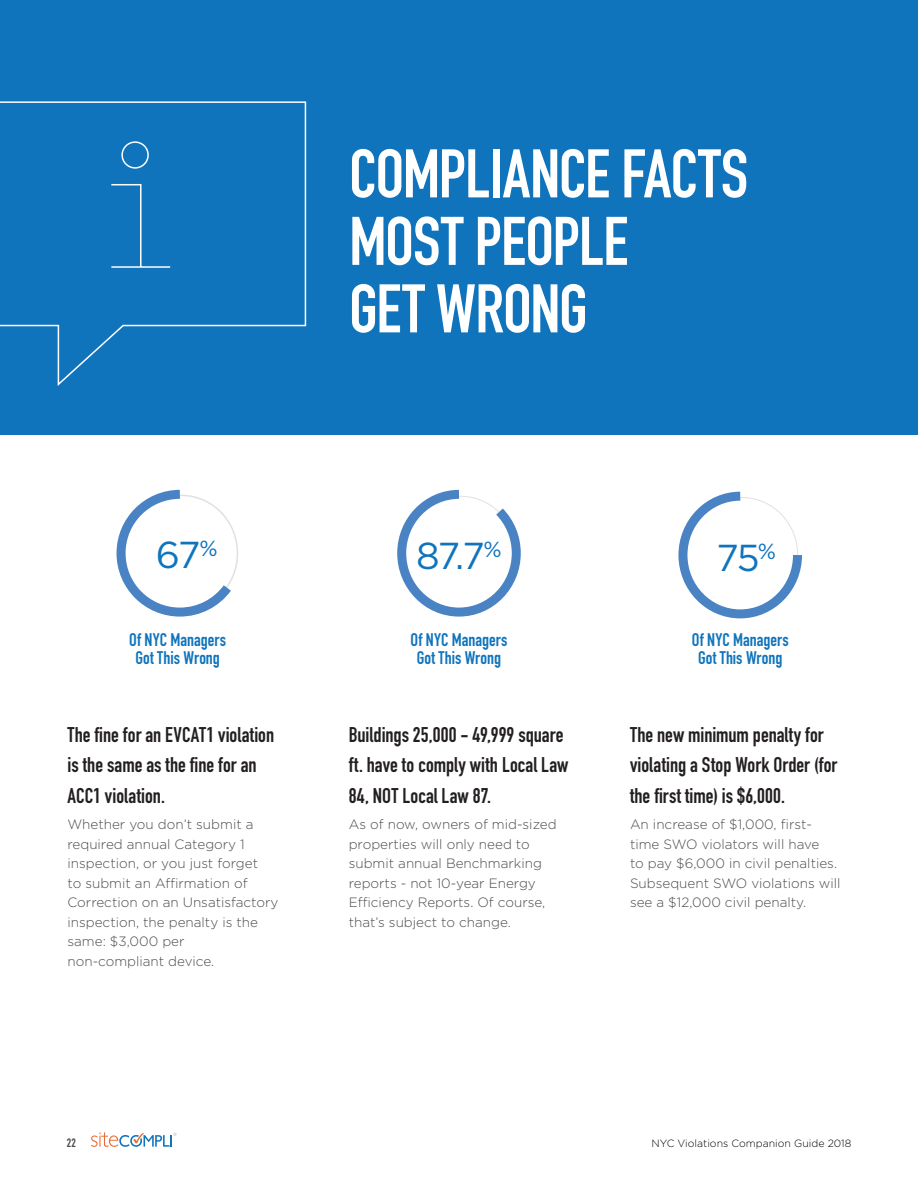
<style>
.page{position:relative;width:918px;height:1188px;background:#fff}
.page>*{position:absolute;margin:0;border:0;box-sizing:border-box;transform-origin:0 0}
.t1{font:700 67.5px/67.5px "DIN Condensed";letter-spacing:-.015em;color:#fff}
.t2{font:37.5px "Gotham";color:#1074bc}
.t3{font:700 21px/30.8px "DIN Condensed";color:#231f20}
.t4{font:700 18px/18px "DIN Condensed";color:#1074bc;text-align:center}
.t5{font:300 13.5px/19.5px "Gotham";color:#4b4c4d}
.t6{font:700 12px "DIN Condensed";color:#4b4c4d}
.t7{font:300 10.5px "Gotham";color:#000}
</style>
<div class="page">
<svg style="left:91px;top:1132px;width:85px;height:15px"></svg>
<div style="left:0;top:0;width:918px;height:434px;background:#1074bc"></div>
<svg style="left:0;top:101px;width:307px;height:285px"></svg>
<div style="left:121px;top:141px;width:28px;height:28px;border:2px solid #fff;border-radius:50%"></div>
<svg style="left:116px;top:489px;width:122px;height:128px"></svg>
<svg style="left:397px;top:489px;width:124px;height:128px"></svg>
<svg style="left:678px;top:491px;width:124px;height:128px"></svg>
<h1 class="t1" style="left:349px;top:140px;width:401px">COMPLIANCE FACTS<br>MOST PEOPLE<br>GET WRONG</h1>
<h2 class="t2" style="left:156px;top:531px;width:63px">67<sup>%</sup></h2>
<h2 class="t2" style="left:416px;top:532px;width:87px">87.7<sup>%</sup></h2>
<h2 class="t2" style="left:716px;top:534px;width:61px">75<sup>%</sup></h2>
<h3 class="t4" style="left:129px;top:631px;width:98px">Of NYC Managers<br>Got This Wrong</h3>
<h3 class="t4" style="left:411px;top:631px;width:98px">Of NYC Managers<br>Got This Wrong</h3>
<h3 class="t4" style="left:692px;top:631px;width:98px">Of NYC Managers<br>Got This Wrong</h3>
<h3 class="t3" style="left:68px;top:719px;width:208px">The fine for an EVCAT1 violation is the same as the fine for an<br>ACC1 violation.</h3>
<p class="t5" style="left:68px;top:815px;width:213px">Whether you don’t submit a required annual Category 1 inspection, or you just forget<br>to submit an Affirmation of<br>Correction on an Unsatisfactory inspection, the penalty is the same: $3,000 per non-compliant device.</p>
<h3 class="t3" style="left:349px;top:719px;width:221px">Buildings 25,000 - 49,999 square ft. have to comply with Local Law<br>84, NOT Local Law 87.</h3>
<p class="t5" style="left:349px;top:815px;width:209px">As of now, owners of mid-sized properties will only need to submit annual Benchmarking reports - not 10-year Energy<br>Efficiency Reports. Of course, that’s subject to change.</p>
<h3 class="t3" style="left:630px;top:719px;width:209px">The new minimum penalty for violating a Stop Work Order (for the first time) is $6,000.</h3>
<p class="t5" style="left:630px;top:815px;width:212px">An increase of $1,000, first&shy;time SWO violators will have<br>to pay $6,000 in civil penalties.<br>Subsequent SWO violations will see a $12,000 civil penalty.</p>
<p class="t6" style="left:67px;top:1134px;width:10px">22</p>
<p class="t7" style="left:652px;top:1137px;width:201px">NYC Violations Companion Guide 2018</p>
</div>
